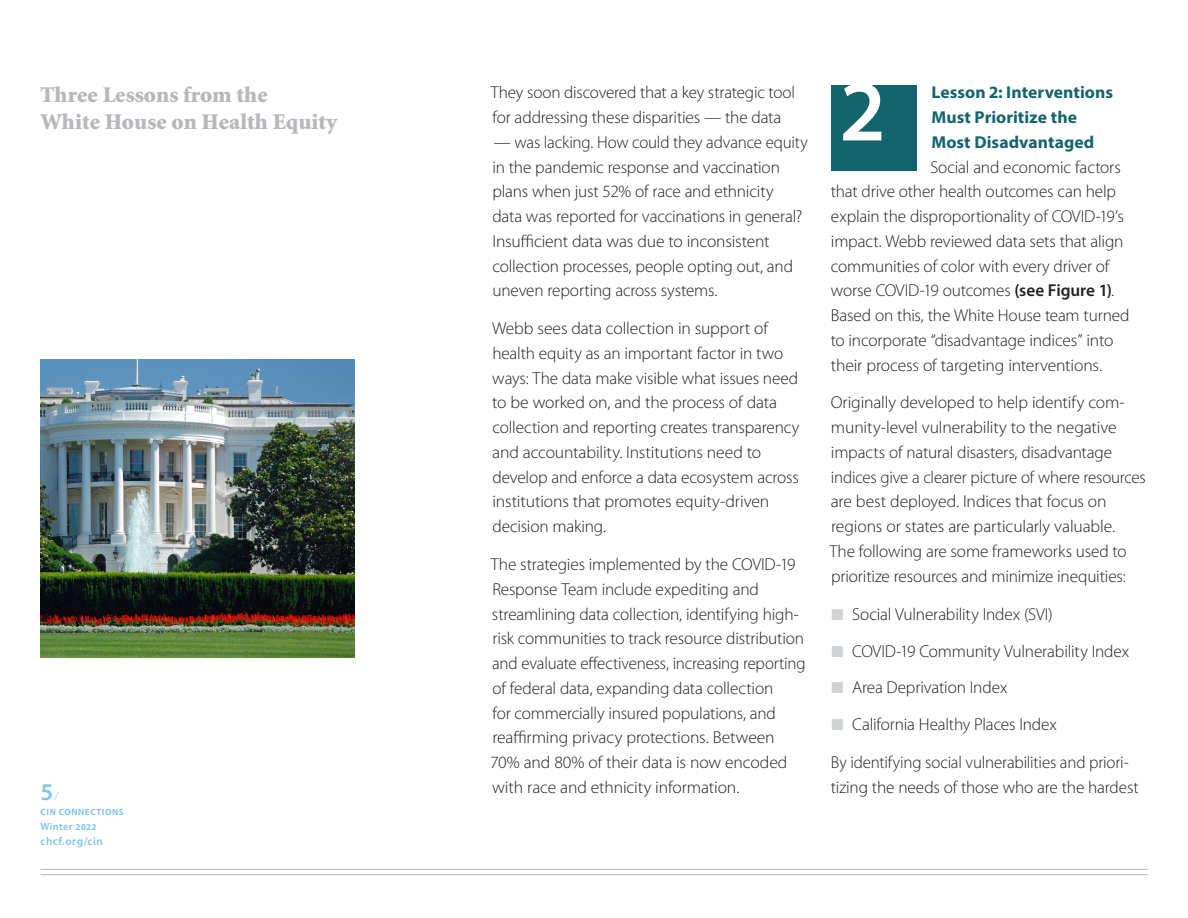
<style>
.page{position:relative;width:1188px;height:918px;background:#fff}
.page>*{position:absolute;margin:0;border:0;box-sizing:border-box;transform-origin:0 0}
.t1{font:600 87px "Myriad Pro";color:#fff}
.t2{font:600 24px "Myriad Pro";color:#7fc4ed}
.t3{font:900 22.5px/27px "Minion";letter-spacing:.005em;color:#b7b8bb}
.t4{font:300 17.25px/24.8px "Myriad Pro";letter-spacing:-.01em;color:#231f20}
.t5{font:700 17.25px "Myriad Pro";letter-spacing:.005em;color:#14646e}
.t6{font:600 11.25px "Myriad Pro";letter-spacing:.045em;color:#7fc4ed}
.t7{font:600 10.5px "Myriad Pro";letter-spacing:.025em;color:#7fc4ed}
.t8{font:700 9px "Myriad Pro";letter-spacing:.065em;color:#7fc4ed}
.s1{font-weight:300;font-size:12px}
.s2{font-weight:700;font-size:9px}
.s3{font-weight:600}
.s4{color:#d1d2d4}
</style>
<div class="page">
<hr style="left:40px;top:869px;width:1108px;height:1px;background:#b2b3b7">
<hr style="left:40px;top:874px;width:1108px;height:1px;background:#b2b3b7">
<img style="left:40px;top:360px;width:315px;height:297px">
<div style="left:831px;top:86px;width:86px;height:85px;background:#14646e"></div>
<p class="t3" style="left:40px;top:82px;width:298px">Three Lessons from the<br>White House on Health Equity</p>
<p class="t2" style="left:40px;top:779px;width:20px">5<span class="s1">/</span></p>
<p class="t8" style="left:41px;top:806px;width:85px">CIN CONNECTIONS</p>
<p class="t7" style="left:40px;top:820px;width:58px">Winter <span class="s2">2022</span></p>
<p class="t6" style="left:40px;top:835px;width:64px">chcf.org/cin</p>
<p class="t4" style="left:491px;top:80px;width:306px">They soon discovered that a key strategic tool for addressing these disparities — the data</p>
<p class="t4" style="left:492px;top:130px;width:317px">— was lacking. How could they advance equity in the pandemic response and vaccination plans when just 52% of race and ethnicity<br>data was reported for vaccinations in general?<br>Insufficient data was due to inconsistent collection processes, people opting out, and uneven reporting across systems.</p>
<p class="t4" style="left:492px;top:316px;width:309px">Webb sees data collection in support of health equity as an important factor in two ways: The data make visible what issues need to be worked on, and the process of data collection and reporting creates transparency and accountability. Institutions need to develop and enforce a data ecosystem across institutions that promotes equity-driven decision making.</p>
<p class="t4" style="left:490px;top:552px;width:317px">The strategies implemented by the COVID-19<br>Response Team include expediting and streamlining data collection, identifying high&shy;risk communities to track resource distribution and evaluate effectiveness, increasing reporting of federal data, expanding data collection<br>for commercially insured populations, and reaffirming privacy protections. Between 70% and 80% of their data is now encoded with race and ethnicity information.</p>
<p class="t1" style="left:839px;top:63px;width:48px">2</p>
<p class="t5" style="left:931px;top:81px;width:183px">Lesson 2: Interventions</p>
<p class="t5" style="left:931px;top:106px;width:147px">Must Prioritize the</p>
<p class="t5" style="left:931px;top:131px;width:164px">Most Disadvantaged</p>
<p class="t4" style="left:930px;top:155px;width:192px">Social and economic factors</p>
<p class="t4" style="left:831px;top:179px;width:287px">that drive other health outcomes can help</p>
<p class="t4" style="left:831px;top:204px;width:294px">explain the disproportionality of COVID-19’s</p>
<p class="t4" style="left:831px;top:229px;width:294px">impact. Webb reviewed data sets that align</p>
<p class="t4" style="left:831px;top:254px;width:280px">communities of color with every driver of</p>
<p class="t4" style="left:831px;top:278px;width:285px">worse COVID-19 outcomes <span class="s3">(see Figure 1)</span>.</p>
<p class="t4" style="left:831px;top:303px;width:300px">Based on this, the White House team turned</p>
<p class="t4" style="left:831px;top:328px;width:284px">to incorporate “disadvantage indices” into</p>
<p class="t4" style="left:831px;top:353px;width:273px">their process of targeting interventions.</p>
<p class="t4" style="left:829px;top:391px;width:318px">Originally developed to help identify com&shy;munity-level vulnerability to the negative impacts of natural disasters, disadvantage indices give a clearer picture of where resources are best deployed. Indices that focus on regions or states are particularly valuable.<br>The following are some frameworks used to prioritize resources and minimize inequities:</p>
<p class="t4" style="left:832px;top:602px;width:223px"><span class="s4">■</span> Social Vulnerability Index (SVI)</p>
<p class="t4" style="left:832px;top:639px;width:299px"><span class="s4">■</span> COVID-19 Community Vulnerability Index</p>
<p class="t4" style="left:832px;top:676px;width:177px"><span class="s4">■</span> Area Deprivation Index</p>
<p class="t4" style="left:832px;top:712px;width:227px"><span class="s4">■</span> California Healthy Places Index</p>
<p class="t4" style="left:831px;top:751px;width:310px">By identifying social vulnerabilities and priori&shy;tizing the needs of those who are the hardest</p>
</div>
